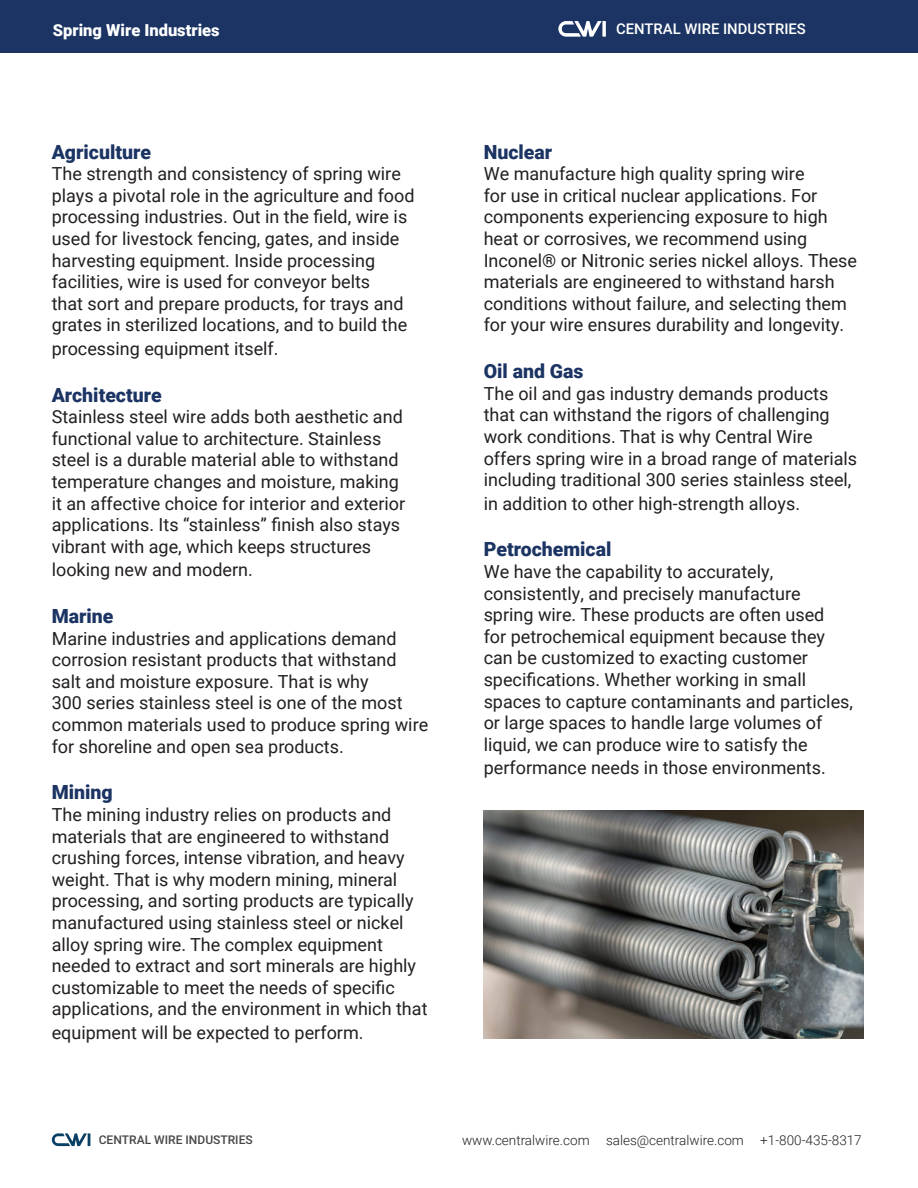
<style>
.page{position:relative;width:918px;height:1188px;background:#fff}
.page>*{position:absolute;margin:0;border:0;box-sizing:border-box;transform-origin:0 0}
.t1{font:900 19.5px "Roboto";color:#1b3463}
.t2{font:18px/21.6px "Roboto";color:#231f20}
.t3{font:900 16.5px "Roboto";color:#fff}
.t4{font:500 14.85px "Roboto";color:#fff}
.t5{font:300 13.5px "Roboto";color:#231f20}
.t6{font:500 12px "Roboto";color:#454646}
</style>
<div class="page">
<div style="left:0;top:0;width:918px;height:52px;background:#1b3463"></div>
<svg style="left:602px;top:21px;width:4px;height:16px"></svg>
<svg style="left:558px;top:21px;width:44px;height:16px"></svg>
<svg style="left:52px;top:1133px;width:38px;height:13px"></svg>
<img style="left:484px;top:810px;width:380px;height:229px">
<p class="t3" style="left:53px;top:19px;width:168px">Spring Wire Industries</p>
<p class="t4" style="left:616px;top:19px;width:247px">CENTRAL WIRE INDUSTRIES UK LTD.</p>
<p class="t1" style="left:52px;top:138px;width:101px">Agriculture</p>
<p class="t2" style="left:52px;top:162px;width:364px">The strength and consistency of spring wire plays a pivotal role in the agriculture and food processing industries. Out in the field, wire is used for livestock fencing, gates, and inside harvesting equipment. Inside processing facilities, wire is used for conveyor belts<br>that sort and prepare products, for trays and grates in sterilized locations, and to build the</p>
<p class="t2" style="left:52px;top:337px;width:228px">processing equipment itself.</p>
<p class="t1" style="left:52px;top:381px;width:112px">Architecture</p>
<p class="t2" style="left:52px;top:405px;width:355px">Stainless steel wire adds both aesthetic and functional value to architecture. Stainless steel is a durable material able to withstand temperature changes and moisture, making it an affective choice for interior and exterior applications. Its “stainless” finish also stays vibrant with age, which keeps structures</p>
<p class="t2" style="left:52px;top:558px;width:203px">looking new and modern.</p>
<p class="t1" style="left:52px;top:602px;width:63px">Marine</p>
<p class="t2" style="left:52px;top:627px;width:378px">Marine industries and applications demand corrosion resistant products that withstand salt and moisture exposure. That is why<br>300 series stainless steel is one of the most common materials used to produce spring wire for shoreline and open sea products.</p>
<p class="t1" style="left:52px;top:779px;width:63px">Mining</p>
<p class="t2" style="left:52px;top:803px;width:377px">The mining industry relies on products and materials that are engineered to withstand crushing forces, intense vibration, and heavy weight. That is why modern mining, mineral processing, and sorting products are typically manufactured using stainless steel or nickel alloy spring wire. The complex equipment needed to extract and sort minerals are highly customizable to meet the needs of specific applications, and the environment in which that</p>
<p class="t2" style="left:52px;top:1021px;width:313px">equipment will be expected to perform.</p>
<p class="t1" style="left:484px;top:138px;width:70px">Nuclear</p>
<p class="t2" style="left:484px;top:162px;width:375px">We manufacture high quality spring wire<br>for use in critical nuclear applications. For components experiencing exposure to high heat or corrosives, we recommend using Inconel® or Nitronic series nickel alloys. These materials are engineered to withstand harsh conditions without failure, and selecting them for your wire ensures durability and longevity.</p>
<p class="t1" style="left:484px;top:358px;width:101px">Oil and Gas</p>
<p class="t2" style="left:484px;top:382px;width:375px">The oil and gas industry demands products that can withstand the rigors of challenging work conditions. That is why Central Wire offers spring wire in a broad range of materials including traditional 300 series stainless steel,</p>
<p class="t2" style="left:484px;top:492px;width:318px">in addition to other high-strength alloys.</p>
<p class="t1" style="left:484px;top:536px;width:129px">Petrochemical</p>
<p class="t2" style="left:484px;top:560px;width:371px">We have the capability to accurately, consistently, and precisely manufacture spring wire. These products are often used<br>for petrochemical equipment because they can be customized to exacting customer specifications. Whether working in small spaces to capture contaminants and particles, or large spaces to handle large volumes of liquid, we can produce wire to satisfy the</p>
<p class="t2" style="left:484px;top:756px;width:344px">performance needs in those environments.</p>
<p class="t6" style="left:99px;top:1132px;width:201px">CENTRAL WIRE INDUSTRIES UK LTD.</p>
<p class="t5" style="left:462px;top:1130px;width:401px">www.centralwire.com sales@centralwire.com +1-800-435-8317</p>
</div>
